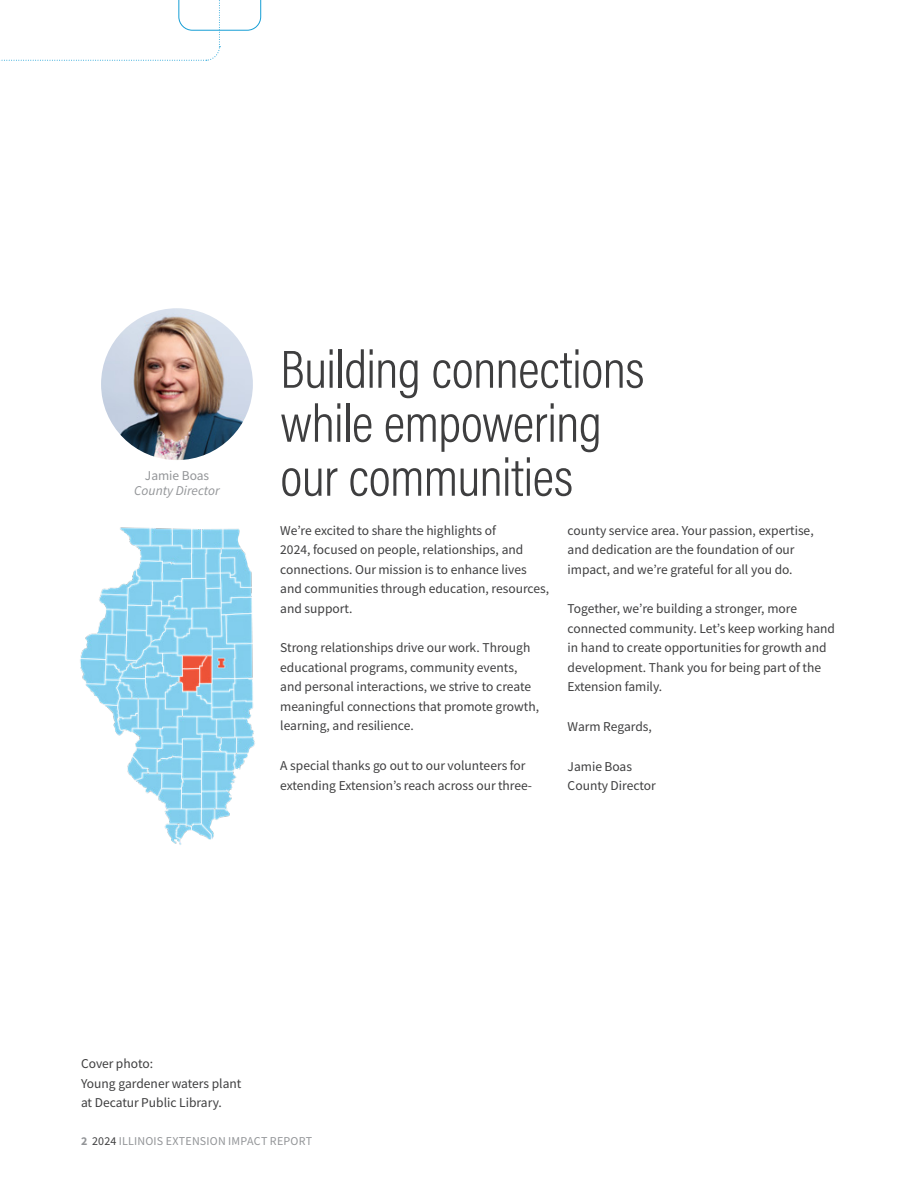
<style>
.page{position:relative;width:918px;height:1188px;background:#fff}
.page>*{position:absolute;margin:0;border:0;box-sizing:border-box;transform-origin:0 0}
.Large_Title{font:54px/54px "Acumin Variable Concept";letter-spacing:-.01em;color:#3e3e3f}
.t1{font:13.5px/19.5px "Source Sans Variable";color:#3e3e3f}
.t2{font:italic 13.5px/15px "Source Sans Variable";color:#939598;text-align:center}
.t3{font:12px "Source Sans Variable";letter-spacing:.015em;color:#939598}
.s1{font-style:normal}
.s2{color:#3e3e3f}
</style>
<div class="page">
<svg style="left:0;top:0;width:261px;height:61px"></svg>
<img style="left:101px;top:308px;width:152px;height:152px;border-radius:76px">
<img style="left:80px;top:527px;width:175px;height:318px">
<p class="t2" style="left:134px;top:468px;width:87px"><span class="s1">Jamie Boas<br></span>County Director</p>
<h2 class="Large_Title" style="left:280px;top:340px;width:366px">Building connections while empowering our communities</h2>
<p class="t1" style="left:280px;top:520px;width:270px">We’re excited to share the highlights of<br>2024, focused on people, relationships, and connections. Our mission is to enhance lives and communities through education, resources, and support.</p>
<p class="t1" style="left:280px;top:638px;width:260px">Strong relationships drive our work. Through educational programs, community events, and personal interactions, we strive to create meaningful connections that promote growth, learning, and resilience.</p>
<p class="t1" style="left:280px;top:756px;width:253px">A special thanks go out to our volunteers for extending Extension’s reach across our three-</p>
<p class="t1" style="left:568px;top:520px;width:248px">county service area. Your passion, expertise, and dedication are the foundation of our impact, and we’re grateful for all you do.</p>
<p class="t1" style="left:568px;top:599px;width:269px">Together, we’re building a stronger, more connected community. Let’s keep working hand in hand to create opportunities for growth and development. Thank you for being part of the Extension family.</p>
<p class="t1" style="left:568px;top:717px;width:86px">Warm Regards,</p>
<p class="t1" style="left:568px;top:757px;width:90px">Jamie Boas<br>County Director</p>
<p class="t1" style="left:81px;top:1054px;width:162px">Cover photo:<br>Young gardener waters plant at Decatur Public Library.</p>
<p class="t3" style="left:81px;top:1133px;width:233px">2 <span class="s2">2024</span> ILLINOIS EXTENSION IMPACT REPORT</p>
</div>
